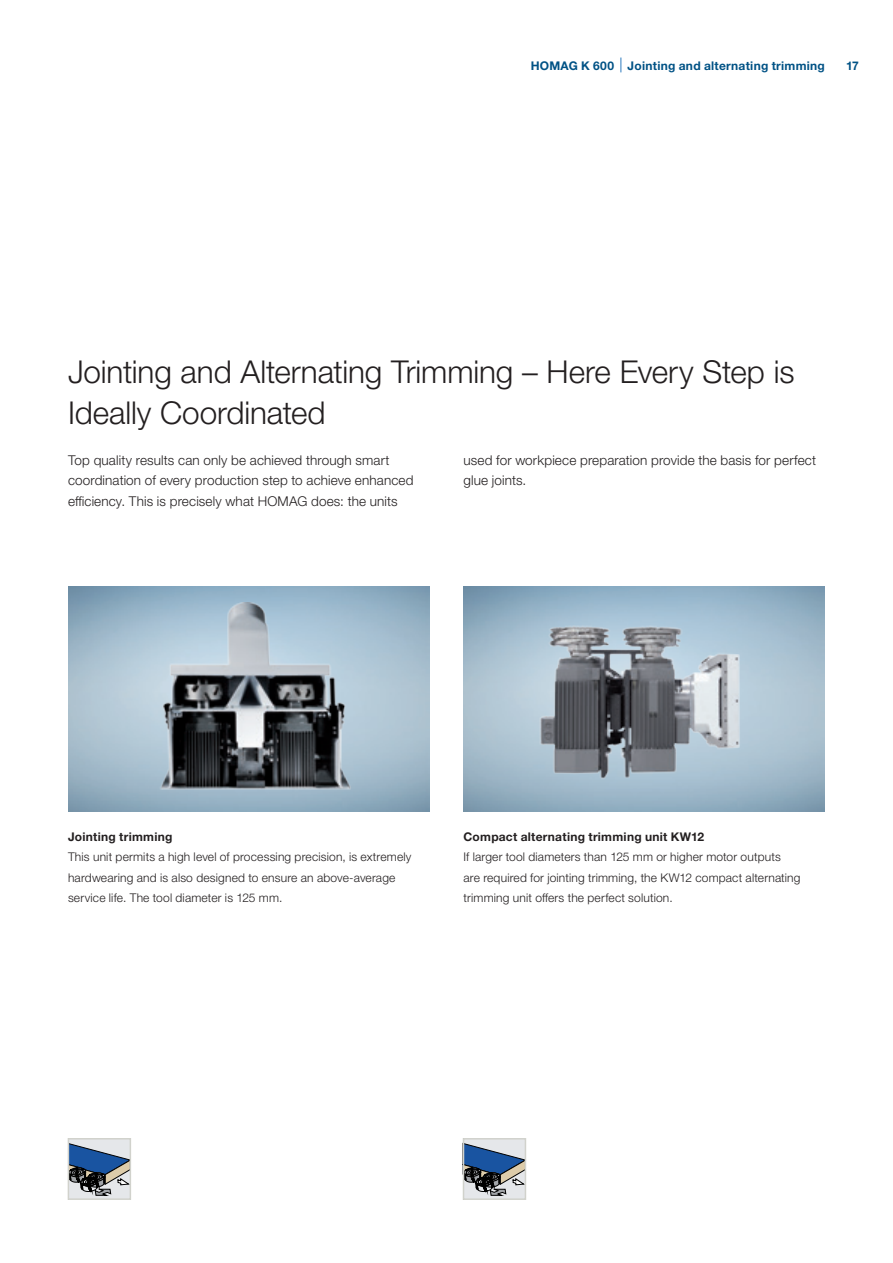
<style>
.page{position:relative;width:893px;height:1263px;background:#fff}
.page>*{position:absolute;margin:0;border:0;box-sizing:border-box;transform-origin:0 0}
._01_Headline_21pt_25{font:300 31.5px/40.8px "Helvetica Neue LTW1 G";letter-spacing:-.005em;color:#231f20}
._02_Copy_9pt_13_6_Pt{font:300 13.5px/20.4px "Helvetica Neue LTW1 G";letter-spacing:.01em;color:#231f20}
._04_BU_8pt_13_6_Pt{font:300 12px/20.4px "Helvetica Neue LTW1 G";letter-spacing:.015em;color:#231f20}
._04_BU_8pt_13_6_Pt-2{font:700 12px "Helvetica Neue LTW1 G";letter-spacing:.025em;color:#231f20}
.Musterseiten_Rubrike{font:700 12px "Helvetica Neue LTW1 G";letter-spacing:.025em;color:#005285}
</style>
<div class="page">
<img style="left:463px;top:587px;width:362px;height:225px">
<img style="left:90px;top:602px;width:317px;height:194px">
<svg style="left:620px;top:58px;width:2px;height:14px"></svg>
<svg style="left:71px;top:1141px;width:57px;height:56px;background:#76879c"></svg>
<div style="left:68px;top:1138px;width:63px;height:62px;border:2px solid #d1d2cc"></div>
<svg style="left:466px;top:1141px;width:57px;height:56px;background:#76879c"></svg>
<div style="left:463px;top:1138px;width:63px;height:62px;border:2px solid #d1d2cc"></div>
<p class="Musterseiten_Rubrike" style="left:531px;top:58px;width:296px">HOMAG K 600 Jointing and alternating trimming</p>
<p class="Musterseiten_Rubrike" style="left:846px;top:58px;width:14px">17</p>
<p class="_01_Headline_21pt_25" style="left:68px;top:352px;width:728px">Jointing and Alternating Trimming – Here Every Step is<br>Ideally Coordinated</p>
<p class="_02_Copy_9pt_13_6_Pt" style="left:68px;top:450px;width:347px">Top quality results can only be achieved through smart coordination of every production step to achieve enhanced efficiency. This is precisely what HOMAG does: the units</p>
<p class="_02_Copy_9pt_13_6_Pt" style="left:463px;top:450px;width:354px">used for workpiece preparation provide the basis for perfect glue joints.</p>
<p class="_04_BU_8pt_13_6_Pt-2" style="left:68px;top:829px;width:106px">Jointing trimming</p>
<p class="_04_BU_8pt_13_6_Pt" style="left:68px;top:847px;width:345px">This unit permits a high level of processing precision, is extremely hardwearing and is also designed to ensure an above-average service life. The tool diameter is 125 mm.</p>
<p class="_04_BU_8pt_13_6_Pt-2" style="left:463px;top:829px;width:242px">Compact alternating trimming unit KW12</p>
<p class="_04_BU_8pt_13_6_Pt" style="left:463px;top:847px;width:339px">If larger tool diameters than 125 mm or higher motor outputs<br>are required for jointing trimming, the KW12 compact alternating trimming unit offers the perfect solution.</p>
</div>
